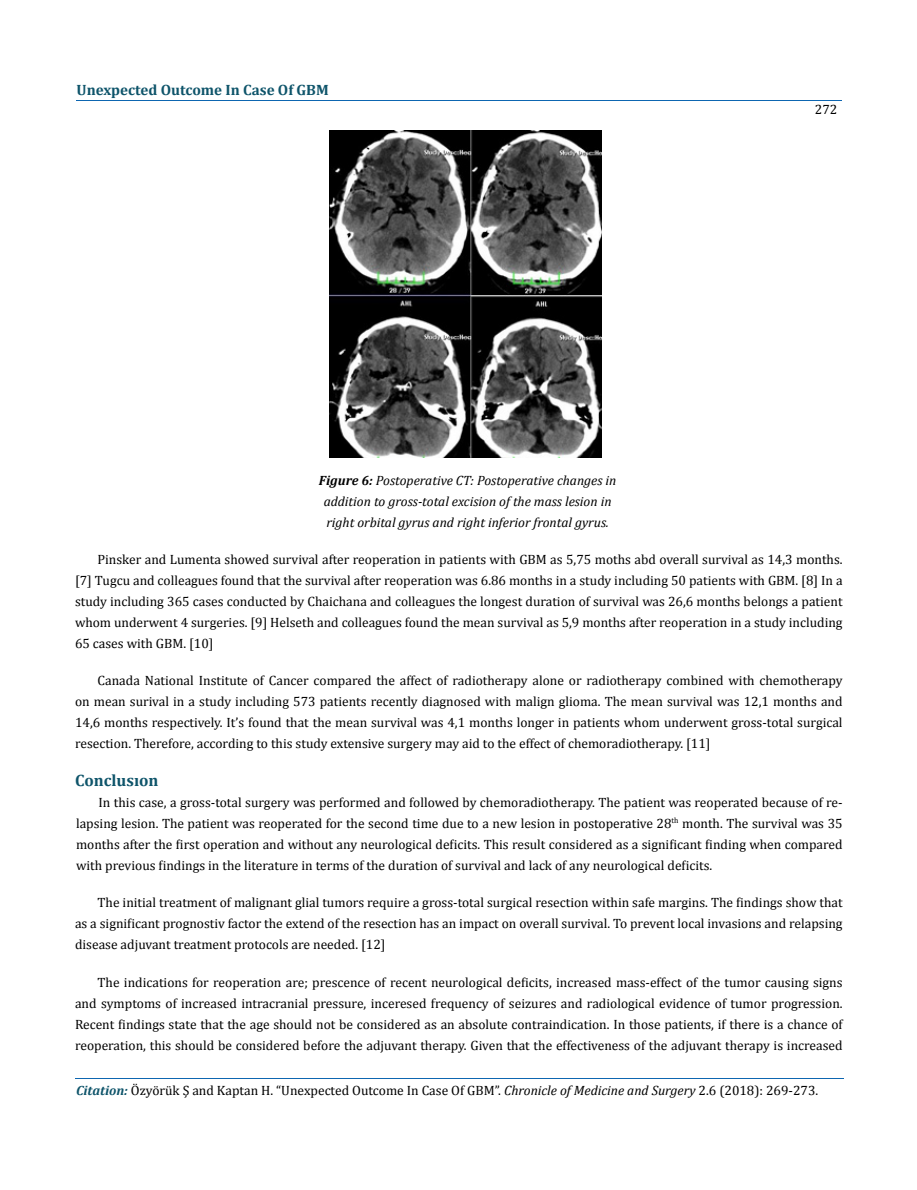
<style>
.page{position:relative;width:917px;height:1190px;background:#fff}
.page>*{position:absolute;margin:0;border:0;box-sizing:border-box;transform-origin:0 0}
.t1{font:700 16.5px "Cambria";color:#0e546a}
.t2{font:700 15px "Cambria";color:#0e546a}
.t3{font:13.5px/21px "Cambria";color:#000;text-align:justify}
.t4{font:italic 13.5px/21px "Cambria";color:#000;text-align:center}
.s1{font-weight:700}
.s2{font-weight:700;font-style:italic;font-size:13.35px;color:#0e546a}
.s3{font-style:italic}
</style>
<div class="page">
<hr style="left:76px;top:100px;width:765px;height:1px;background:#0d66b1">
<hr style="left:75px;top:1078px;width:768px;height:1px;background:#0d66b1">
<img style="left:330px;top:131px;width:271px;height:327px">
<p class="t2" style="left:77px;top:80px;width:254px">Unexpected Outcome In Case Of GBM</p>
<p class="t4" style="left:319px;top:469px;width:299px"><span class="s1">Figure 6:</span> Postoperative CT: Postoperative changes in addition to gross-total excision of the mass lesion in right orbital gyrus and right inferior frontal gyrus.</p>
<p class="t3" style="left:814px;top:99px;width:24px">272</p>
<p class="t3" style="left:75px;top:548px;width:769px;text-indent:23px">Pinsker and Lumenta showed survival after reoperation in patients with GBM as 5,75 moths abd overall survival as 14,3 months. [7] Tugcu and colleagues found that the survival after reoperation was 6.86 months in a study including 50 patients with GBM. [8] In a study including 365 cases conducted by Chaichana and colleagues the longest duration of survival was 26,6 months belongs a patient whom underwent 4 surgeries. [9] Helseth and colleagues found the mean survival as 5,9 months after reoperation in a study including 65 cases with GBM. [10]</p>
<p class="t3" style="left:75px;top:670px;width:769px;text-indent:23px">Canada National Institute of Cancer compared the affect of radiotherapy alone or radiotherapy combined with chemotherapy on mean surival in a study including 573 patients recently diagnosed with malign glioma. The mean survival was 12,1 months and 14,6 months respectively. It’s found that the mean survival was 4,1 months longer in patients whom underwent gross-total surgical resection. Therefore, according to this study extensive surgery may aid to the effect of chemoradiotherapy. [11]</p>
<p class="t1" style="left:75px;top:770px;width:85px">Conclusıon</p>
<p class="t3" style="left:76px;top:791px;width:768px;text-indent:23px">In this case, a gross-total surgery was performed and followed by chemoradiotherapy. The patient was reoperated because of re&shy;lapsing lesion. The patient was reoperated for the second time due to a new lesion in postoperative 28<sup>th</sup> month. The survival was 35 months after the first operation and without any neurological deficits. This result considered as a significant finding when compared with previous findings in the literature in terms of the duration of survival and lack of any neurological deficits.</p>
<p class="t3" style="left:75px;top:892px;width:769px;text-indent:23px">The initial treatment of malignant glial tumors require a gross-total surgical resection within safe margins. The findings show that as a significant prognostiv factor the extend of the resection has an impact on overall survival. To prevent local invasions and relapsing disease adjuvant treatment protocols are needed. [12]</p>
<p class="t3" style="left:75px;top:971px;width:769px;text-indent:23px">The indications for reoperation are; prescence of recent neurological deficits, increased mass-effect of the tumor causing signs and symptoms of increased intracranial pressure, inceresed frequency of seizures and radiological evidence of tumor progression.<br>Recent findings state that the age should not be considered as an absolute contraindication. In those patients, if there is a chance of reoperation, this should be considered before the adjuvant therapy. Given that the effectiveness of the adjuvant therapy is increased</p>
<p class="t3" style="left:76px;top:1079px;width:743px"><span class="s2">Citation:</span> Özyörük Ş and Kaptan H. “Unexpected Outcome In Case Of GBM”. <span class="s3">Chronicle of Medicine and Surgery</span> 2.6 (2018): 269-273.</p>
</div>
